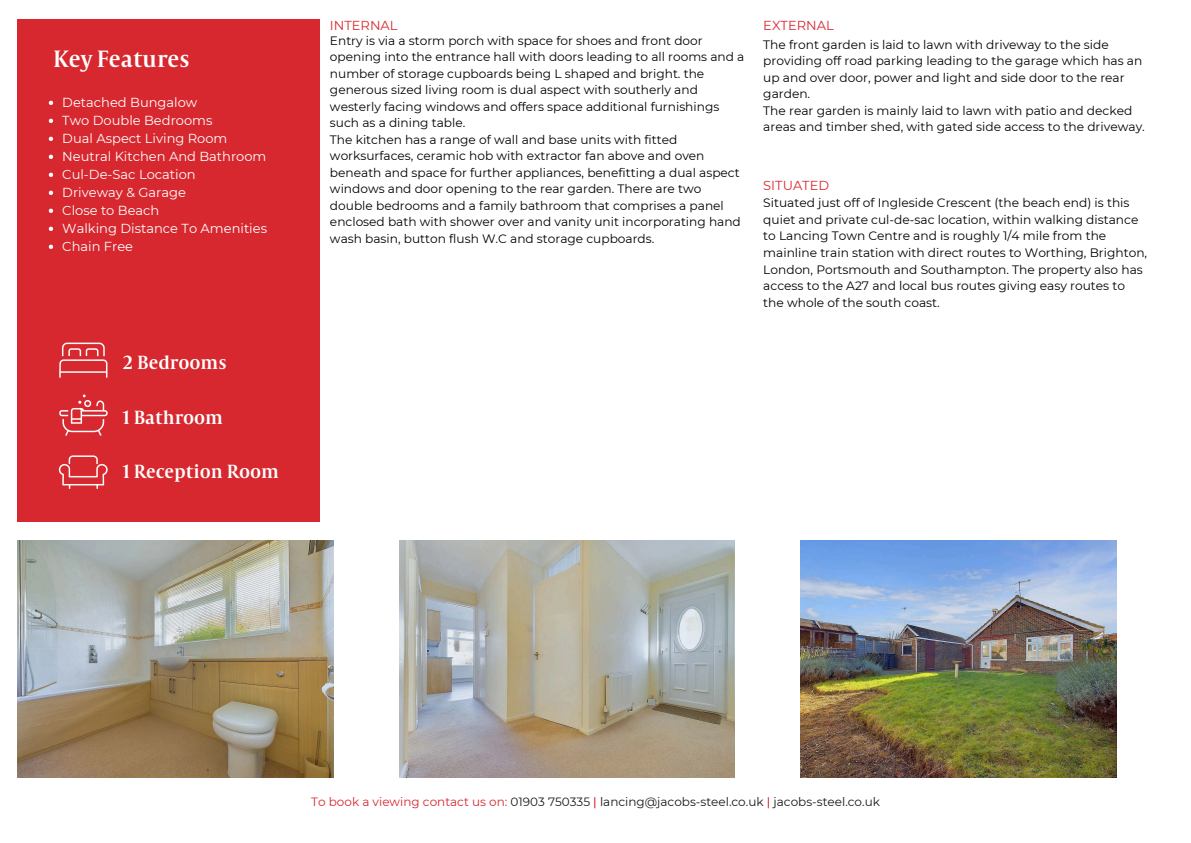
<style>
.page{position:relative;width:1191px;height:843px;background:#fff}
.page>*{position:absolute;margin:0;border:0;box-sizing:border-box;transform-origin:0 0}
.t1{font:26px "Capitolium Road";color:#fff}
.t2{font:21px "Capitolium Road";color:#fff}
.t3{font:13px "Montserrat";color:#fff}
.t4{font:13px "Montserrat";color:#d7282f}
.t5{font:12.2px/16.5px "Montserrat";color:#000}
.t6{font:12px "Montserrat";color:#191718}
.s1{color:#d7282f}
.s2{font-weight:500;color:#d7282f}
</style>
<div class="page">
<div style="left:17px;top:19px;width:303px;height:502px;background:#d7282f"></div>
<img style="left:58px;top:455px;width:50px;height:34px">
<img style="left:59px;top:394px;width:49px;height:42px">
<img style="left:59px;top:342px;width:49px;height:36px">
<img style="left:800px;top:540px;width:315px;height:237px">
<img style="left:399px;top:540px;width:335px;height:237px">
<img style="left:17px;top:540px;width:316px;height:237px">
<svg style="left:49px;top:101px;width:4px;height:4px"></svg>
<svg style="left:49px;top:119px;width:4px;height:4px"></svg>
<svg style="left:49px;top:137px;width:4px;height:4px"></svg>
<svg style="left:49px;top:155px;width:4px;height:4px"></svg>
<svg style="left:49px;top:173px;width:4px;height:4px"></svg>
<svg style="left:49px;top:190px;width:4px;height:5px"></svg>
<svg style="left:49px;top:208px;width:4px;height:5px"></svg>
<svg style="left:49px;top:226px;width:4px;height:5px"></svg>
<svg style="left:49px;top:244px;width:4px;height:5px"></svg>
<p class="t1" style="left:53px;top:50px;width:138px">Key Features</p>
<h2 class="t3" style="left:62px;top:94px;width:136px">Detached Bungalow</h2>
<h2 class="t3" style="left:62px;top:112px;width:152px">Two Double Bedrooms</h2>
<h2 class="t3" style="left:62px;top:130px;width:167px">Dual Aspect Living Room</h2>
<h3 class="t3" style="left:62px;top:148px;width:206px">Neutral Kitchen And Bathroom</h3>
<p class="t3" style="left:62px;top:166px;width:135px">Cul-De-Sac Location</p>
<p class="t3" style="left:62px;top:184px;width:125px">Driveway &amp; Garage</p>
<h3 class="t3" style="left:62px;top:202px;width:99px">Close to Beach</h3>
<p class="t3" style="left:62px;top:220px;width:206px">Walking Distance To Amenities</p>
<p class="t3" style="left:62px;top:238px;width:72px">Chain Free</p>
<p class="t2" style="left:123px;top:355px;width:105px">2 Bedrooms</p>
<p class="t2" style="left:123px;top:410px;width:102px">1 Bathroom</p>
<p class="t2" style="left:123px;top:464px;width:158px">1 Reception Room</p>
<p class="t4" style="left:330px;top:17px;width:69px">INTERNAL</p>
<p class="t4" style="left:763px;top:17px;width:72px">EXTERNAL</p>
<p class="t5" style="left:330px;top:32px;width:416px">Entry is via a storm porch with space for shoes and front door opening into the entrance hall with doors leading to all rooms and a number of storage cupboards being L shaped and bright. the generous sized living room is dual aspect with southerly and westerly facing windows and offers space additional furnishings such as a dining table.</p>
<p class="t5" style="left:330px;top:131px;width:412px">The kitchen has a range of wall and base units with fitted worksurfaces, ceramic hob with extractor fan above and oven beneath and space for further appliances, benefitting a dual aspect windows and door opening to the rear garden. There are two double bedrooms and a family bathroom that comprises a panel enclosed bath with shower over and vanity unit incorporating hand wash basin, button flush W.C and storage cupboards.</p>
<p class="t5" style="left:763px;top:36px;width:380px">The front garden is laid to lawn with driveway to the side providing off road parking leading to the garage which has an up and over door, power and light and side door to the rear garden.</p>
<p class="t5" style="left:763px;top:102px;width:383px">The rear garden is mainly laid to lawn with patio and decked areas and timber shed, with gated side access to the driveway.</p>
<p class="t4" style="left:763px;top:177px;width:67px">SITUATED</p>
<p class="t5" style="left:763px;top:195px;width:385px">Situated just off of Ingleside Crescent (the beach end) is this quiet and private cul-de-sac location, within walking distance to Lancing Town Centre and is roughly 1/4 mile from the mainline train station with direct routes to Worthing, Brighton, London, Portsmouth and Southampton. The property also has access to the A27 and local bus routes giving easy routes to the whole of the south coast.</p>
<h1 class="t6" style="left:311px;top:794px;width:570px"><span class="s1">To book a viewing contact us on:</span> 01903 750335 <span class="s2">|</span> lancing@jacobs-steel.co.uk <span class="s2">|</span> jacobs-steel.co.uk</h1>
</div>
